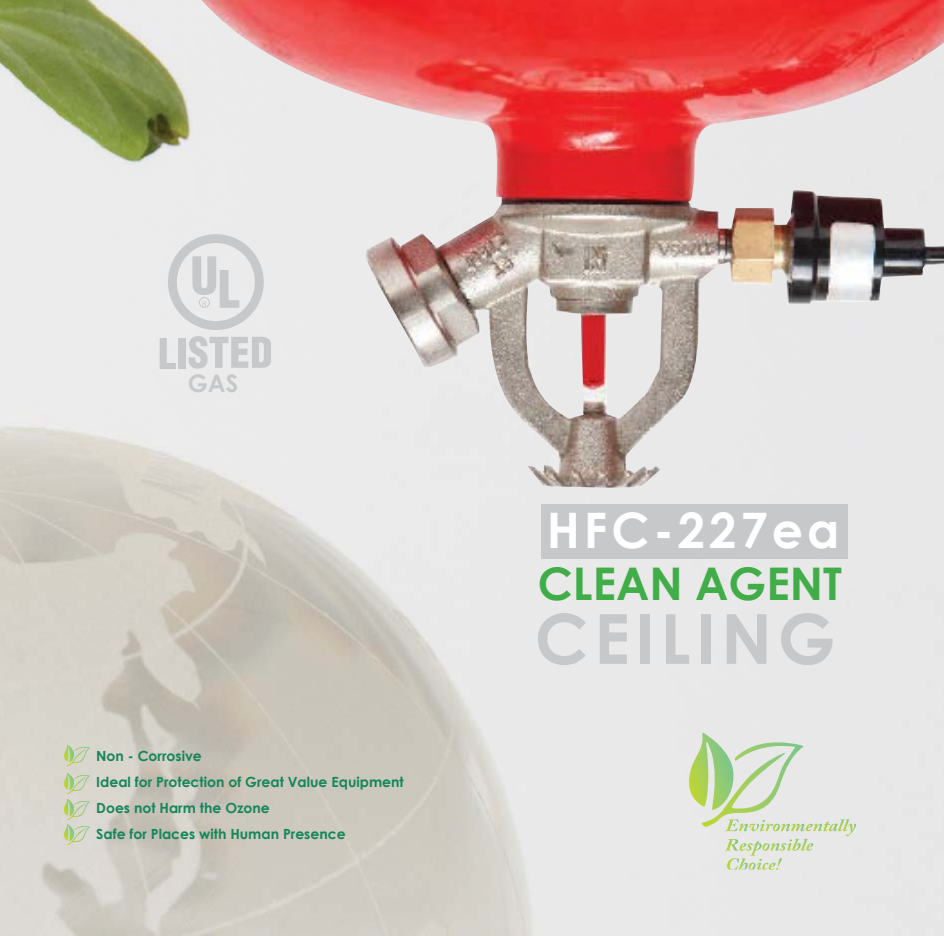
<style>
.page{position:relative;width:944px;height:936px;background:#fff}
.page>*{position:absolute;margin:0;border:0;box-sizing:border-box;transform-origin:0 0}
.t1{font:700 69px "Century Gothic";letter-spacing:.08em;color:#c7c8ca}
.t2{font:700 48.9px "Century Gothic";letter-spacing:.08em;color:#fff}
.t3{font:700 45px "Century Gothic";color:#41ad49}
.t4{font:700 24.1px "Century Gothic";color:#c7c8ca}
.t5{font:700 14px/26.1px "Century Gothic";color:#15865a}
</style>
<div class="page">
<img style="left:0;top:0;width:944px;height:935px">
<svg style="left:688px;top:732px;width:168px;height:137px;background:#dae3cf"></svg>
<img style="left:201px;top:0;width:743px;height:488px">
<div style="left:541px;top:504px;width:306px;height:54px;background:#c7c8ca"></div>
<svg style="left:160px;top:234px;width:111px;height:135px;background:#ddddde"></svg>
<svg style="left:64px;top:744px;width:26px;height:22px"></svg>
<svg style="left:64px;top:772px;width:26px;height:73px;background:#cad4b4"></svg>
<h3 class="t4" style="left:188px;top:365px;width:52px">GAS</h3>
<p class="t5" style="left:96px;top:741px;width:309px">Non - Corrosive<br>Ideal for Protection of Great Value Equipment<br>Does not Harm the Ozone<br>Safe for Places with Human Presence</p>
<h2 class="t2" style="left:547px;top:493px;width:294px">HFC-227ea</h2>
<h3 class="t3" style="left:538px;top:549px;width:306px">CLEAN AGENT</h3>
<h1 class="t1" style="left:535px;top:586px;width:302px">CEILING</h1>
</div>
